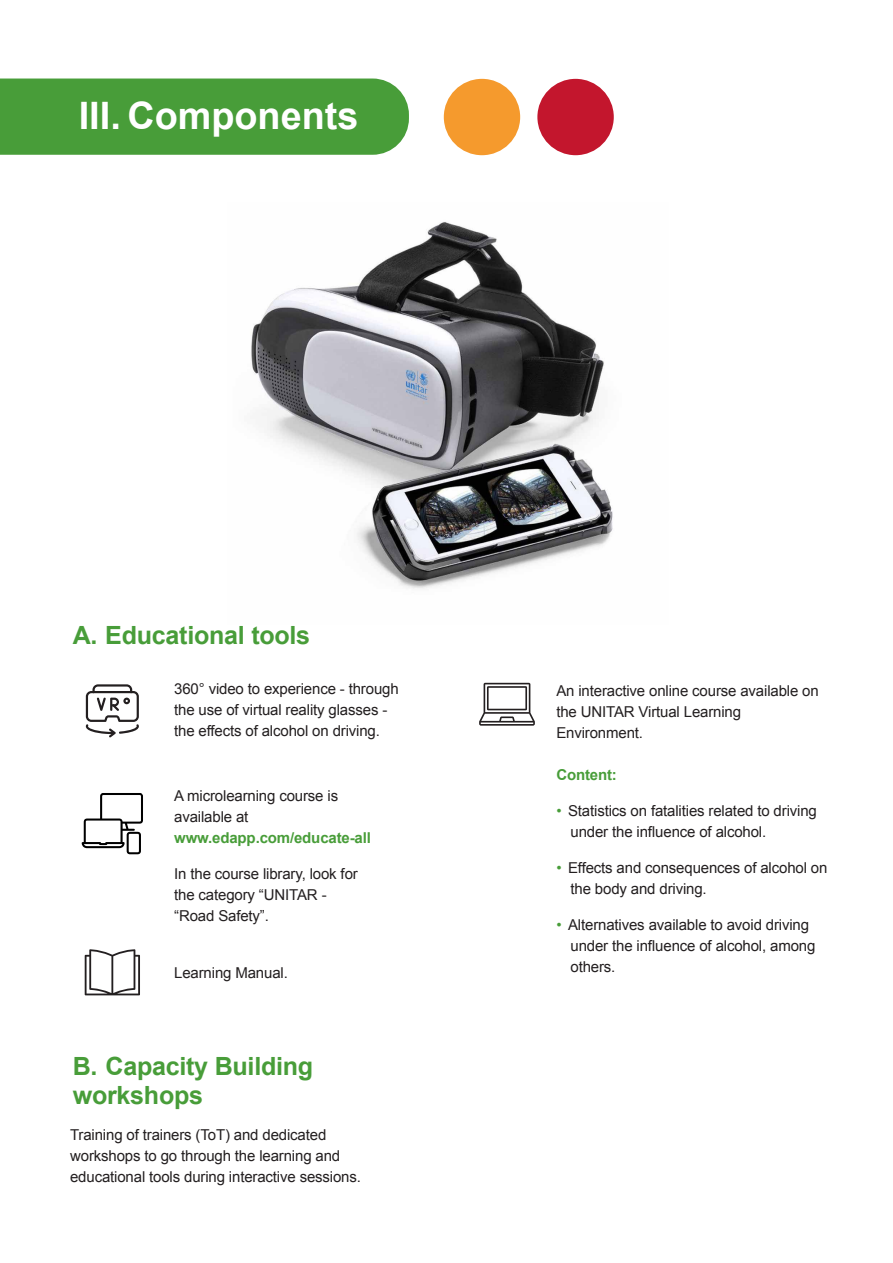
<style>
.page{position:relative;width:893px;height:1263px;background:#fff}
.page>*{position:absolute;margin:0;border:0;box-sizing:border-box;transform-origin:0 0}
.t1{font:700 37.8px "Arial";color:#fff}
.t2{font:700 25.05px/29.2px "Arial";letter-spacing:-.01em;color:#489d39}
.t3{font:15px/21px "Arial";letter-spacing:-.01em;color:#231f20}
.t4{font:700 15px "Arial";letter-spacing:-.01em;color:#489d39}
.s1{color:#489d39}
</style>
<div class="page">
<img style="left:251px;top:222px;width:362px;height:367px">
<div style="left:0;top:79px;width:409px;height:76px;background:#489d39"></div>
<div style="left:444px;top:79px;width:76px;height:76px;background:#f59a2d;border-radius:50%"></div>
<div style="left:537px;top:79px;width:77px;height:76px;background:#c3162d;border-radius:50%"></div>
<svg style="left:86px;top:684px;width:53px;height:53px"></svg>
<svg style="left:479px;top:683px;width:56px;height:43px"></svg>
<svg style="left:82px;top:793px;width:61px;height:61px"></svg>
<svg style="left:85px;top:949px;width:55px;height:46px"></svg>
<h1 class="t1" style="left:79px;top:91px;width:281px">III. Components</h1>
<h2 class="t2" style="left:73px;top:621px;width:239px">A. Educational tools</h2>
<p class="t3" style="left:174px;top:679px;width:226px">360° video to experience - through the use of virtual reality glasses - the effects of alcohol on driving.</p>
<p class="t3" style="left:556px;top:680px;width:264px">An interactive online course available on the UNITAR Virtual Learning<br>Environment.</p>
<p class="t3" style="left:174px;top:785px;width:165px">A microlearning course is available at</p>
<p class="t4" style="left:174px;top:828px;width:198px">www.edapp.com/educate-all</p>
<p class="t3" style="left:174px;top:863px;width:185px">In the course library, look for the category “UNITAR - “Road Safety”.</p>
<p class="t3" style="left:174px;top:962px;width:115px">Learning Manual.</p>
<h2 class="t2" style="left:73px;top:1052px;width:242px">B. Capacity Building workshops</h2>
<p class="t3" style="left:70px;top:1124px;width:292px">Training of trainers (ToT) and dedicated workshops to go through the learning and educational tools during interactive sessions.</p>
<p class="t4" style="left:556px;top:765px;width:62px">Content:</p>
<p class="t3" style="left:570px;top:800px;width:248px;text-indent:-14px"><span class="s1">•</span> Statistics on fatalities related to driving under the influence of alcohol.</p>
<p class="t3" style="left:570px;top:857px;width:258px;text-indent:-14px"><span class="s1">•</span> Effects and consequences of alcohol on the body and driving.</p>
<p class="t3" style="left:570px;top:914px;width:246px;text-indent:-14px"><span class="s1">•</span> Alternatives available to avoid driving under the influence of alcohol, among others.</p>
</div>
